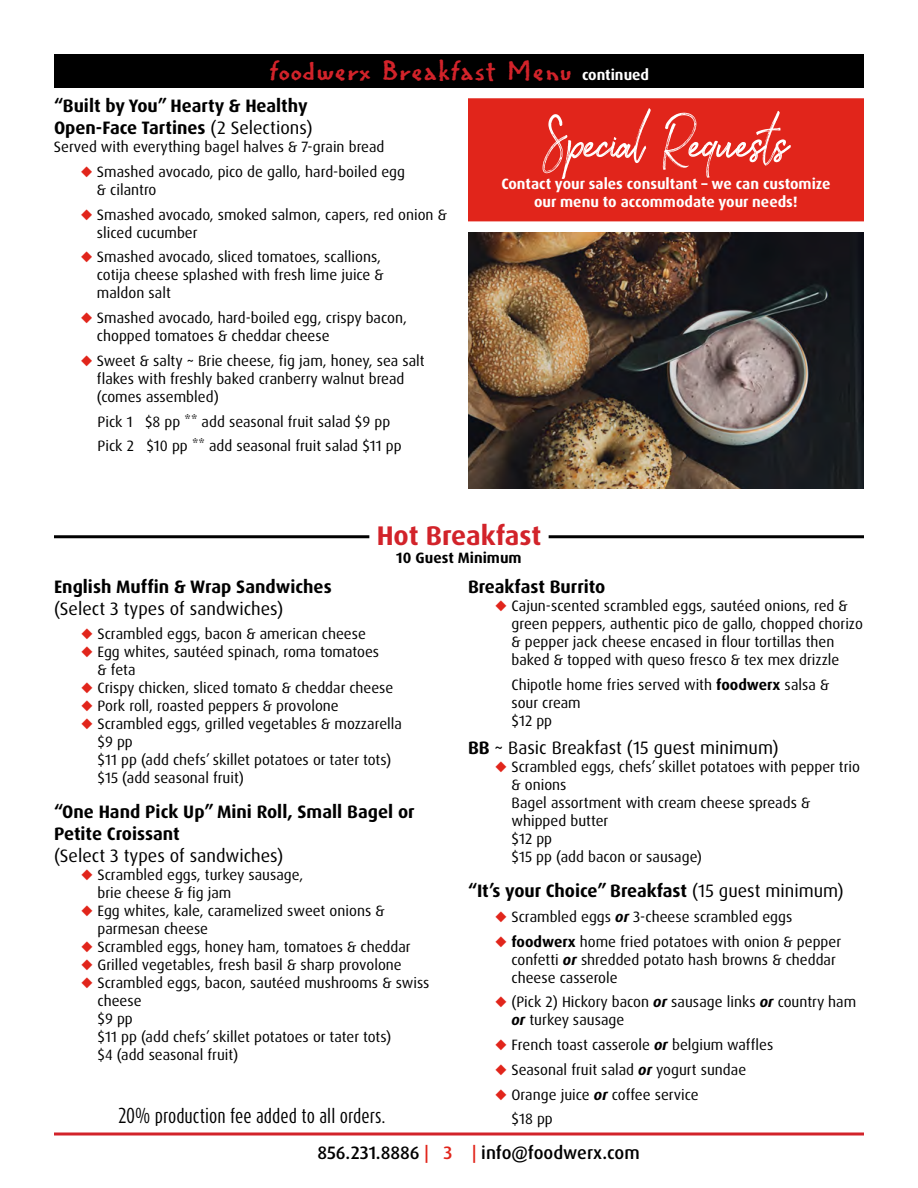
<style>
.page{position:relative;width:918px;height:1188px;background:#fff}
.page>*{position:absolute;margin:0;border:0;box-sizing:border-box;transform-origin:0 0}
.t1{font:60.6px "Brownhill Script";color:#fff}
.t2{font:30px "Regular Joe";color:#d2232a}
.t3{font:700 27px "Dax Pro";color:#d2232a}
.t4{font:700 18px/21.6px "Dax Pro";color:#000}
.t5{font:18px "Dax Pro";color:#000}
.t6{font:18px "Dax Compact Pro";color:#000}
.t7{font:500 18px "Dax Pro";color:#000}
.t8{font:15px/18px "Dax Pro";color:#000}
.t9{font:700 15px/18px "Dax Pro";color:#fff;text-align:center}
.t10{font:700 15px "Dax Pro";color:#000}
.s1{font-family:"Dax Pro";font-weight:700;font-size:15px;color:#fff}
.s2{font-weight:400}
.s3{color:#e1251b}
.s4{font-weight:700}
.s5{font-weight:700;font-style:italic}
</style>
<div class="page">
<svg style="left:54px;top:1132px;width:810px;height:4px"></svg>
<div style="left:54px;top:54px;width:810px;height:33px;background:#000"></div>
<div style="left:468px;top:98px;width:396px;height:123px;background:#e1251b;border:2px solid #e1251b"></div>
<img style="left:468px;top:232px;width:396px;height:256px">
<hr style="left:54px;top:535px;width:315px;height:3px;background:#000">
<hr style="left:549px;top:535px;width:315px;height:3px;background:#000">
<h2 class="t2" style="left:269px;top:52px;width:382px">foodwerx Breakfast Menu <span class="s1">continued</span></h2>
<h1 class="t1" style="left:543px;top:102px;width:248px">Special Requests</h1>
<p class="t9" style="left:501px;top:175px;width:331px">Contact your sales consultant – we can customize our menu to accommodate your needs!</p>
<p class="t4" style="left:54px;top:95px;width:260px">“Built by You” Hearty &amp; Healthy<br>Open-Face Tartines <span class="s2">(2 Selections)</span></p>
<p class="t8" style="left:54px;top:138px;width:332px">Served with everything bagel halves &amp; 7-grain bread</p>
<p class="t8" style="left:97px;top:163px;width:310px;text-indent:-16px"><span class="s3">◆</span> Smashed avocado, pico de gallo, hard-boiled egg &amp; cilantro</p>
<p class="t8" style="left:97px;top:205px;width:351px;text-indent:-16px"><span class="s3">◆</span> Smashed avocado, smoked salmon, capers, red onion &amp; sliced cucumber</p>
<p class="t8" style="left:97px;top:248px;width:288px;text-indent:-16px"><span class="s3">◆</span> Smashed avocado, sliced tomatoes, scallions, cotija cheese splashed with fresh lime juice &amp; maldon salt</p>
<p class="t8" style="left:97px;top:309px;width:311px;text-indent:-16px"><span class="s3">◆</span> Smashed avocado, hard-boiled egg, crispy bacon, chopped tomatoes &amp; cheddar cheese</p>
<p class="t8" style="left:97px;top:352px;width:329px;text-indent:-16px"><span class="s3">◆</span> Sweet &amp; salty ~ Brie cheese, fig jam, honey, sea salt flakes with freshly baked cranberry walnut bread (comes assembled)</p>
<p class="t8" style="left:97px;top:409px;width:306px;line-height:24.8px">Pick 1 $8 pp ** add seasonal fruit salad $9 pp<br>Pick 2 $10 pp ** add seasonal fruit salad $11 pp</p>
<h3 class="t3" style="left:377px;top:518px;width:166px">Hot Breakfast</h3>
<p class="t10" style="left:396px;top:548px;width:127px">10 Guest Minimum</p>
<p class="t4" style="left:468px;top:576px;width:139px">Breakfast Burrito</p>
<p class="t8" style="left:512px;top:597px;width:353px;text-indent:-16px"><span class="s3">◆</span> Cajun-scented scrambled eggs, sautéed onions, red &amp; green peppers, authentic pico de gallo, chopped chorizo &amp; pepper jack cheese encased in flour tortillas then baked &amp; topped with queso fresco &amp; tex mex drizzle</p>
<p class="t8" style="left:512px;top:676px;width:319px">Chipotle home fries served with <span class="s4">foodwerx</span> salsa &amp; sour cream<br>$12 pp</p>
<p class="t5" style="left:468px;top:736px;width:312px"><span class="s4">BB</span> ~ Basic Breakfast (15 guest minimum)</p>
<p class="t8" style="left:512px;top:758px;width:350px;text-indent:-16px"><span class="s3">◆</span> Scrambled eggs, chefs’ skillet potatoes with pepper trio &amp; onions<br>Bagel assortment with cream cheese spreads &amp; whipped butter<br>$12 pp<br>$15 pp (add bacon or sausage)</p>
<p class="t4" style="left:468px;top:880px;width:377px">“It’s your Choice” Breakfast <span class="s2">(15 guest minimum)</span></p>
<p class="t8" style="left:495px;top:908px;width:299px"><span class="s3">◆</span> Scrambled eggs <span class="s5">or</span> 3-cheese scrambled eggs</p>
<p class="t8" style="left:512px;top:933px;width:331px;text-indent:-16px"><span class="s3">◆</span> <span class="s4">foodwerx</span> home fried potatoes with onion &amp; pepper confetti <span class="s5">or</span> shredded potato hash browns &amp; cheddar cheese casserole</p>
<p class="t8" style="left:512px;top:993px;width:346px;text-indent:-16px"><span class="s3">◆</span> (Pick 2) Hickory bacon <span class="s5">or</span> sausage links <span class="s5">or</span> country ham <span class="s5">or</span> turkey sausage</p>
<p class="t8" style="left:495px;top:1036px;width:280px"><span class="s3">◆</span> French toast casserole <span class="s5">or</span> belgium waffles</p>
<p class="t8" style="left:495px;top:1061px;width:253px"><span class="s3">◆</span> Seasonal fruit salad <span class="s5">or</span> yogurt sundae</p>
<p class="t8" style="left:495px;top:1086px;width:205px"><span class="s3">◆</span> Orange juice <span class="s5">or</span> coffee service</p>
<p class="t6" style="left:118px;top:1104px;width:269px">20% production fee added to all orders.</p>
<p class="t8" style="left:512px;top:1110px;width:43px">$18 pp</p>
<p class="t4" style="left:54px;top:576px;width:279px">English Muffin &amp; Wrap Sandwiches</p>
<p class="t5" style="left:54px;top:597px;width:231px">(Select 3 types of sandwiches)</p>
<p class="t8" style="left:81px;top:625px;width:286px"><span class="s3">◆</span> Scrambled eggs, bacon &amp; american cheese</p>
<p class="t8" style="left:98px;top:643px;width:283px;text-indent:-16px"><span class="s3">◆</span> Egg whites, sautéed spinach, roma tomatoes &amp; feta</p>
<p class="t8" style="left:81px;top:679px;width:314px"><span class="s3">◆</span> Crispy chicken, sliced tomato &amp; cheddar cheese</p>
<p class="t8" style="left:81px;top:697px;width:259px"><span class="s3">◆</span> Pork roll, roasted peppers &amp; provolone</p>
<p class="t8" style="left:98px;top:715px;width:306px;text-indent:-16px"><span class="s3">◆</span> Scrambled eggs, grilled vegetables &amp; mozzarella $9 pp<br>$11 pp (add chefs’ skillet potatoes or tater tots) $15 (add seasonal fruit)</p>
<p class="t4" style="left:54px;top:802px;width:362px">“One Hand Pick Up” Mini Roll, Small Bagel or<br>Petite Croissant</p>
<p class="t5" style="left:54px;top:844px;width:231px">(Select 3 types of sandwiches)</p>
<p class="t8" style="left:98px;top:866px;width:207px;text-indent:-16px"><span class="s3">◆</span> Scrambled eggs, turkey sausage, brie cheese &amp; fig jam</p>
<p class="t8" style="left:98px;top:902px;width:289px;text-indent:-16px"><span class="s3">◆</span> Egg whites, kale, caramelized sweet onions &amp; parmesan cheese</p>
<p class="t8" style="left:81px;top:938px;width:331px"><span class="s3">◆</span> Scrambled eggs, honey ham, tomatoes &amp; cheddar</p>
<p class="t8" style="left:81px;top:956px;width:322px"><span class="s3">◆</span> Grilled vegetables, fresh basil &amp; sharp provolone</p>
<p class="t8" style="left:98px;top:974px;width:334px;text-indent:-16px"><span class="s3">◆</span> Scrambled eggs, bacon, sautéed mushrooms &amp; swiss cheese<br>$9 pp<br>$11 pp (add chefs’ skillet potatoes or tater tots)<br>$4 (add seasonal fruit)</p>
<p class="t7" style="left:317px;top:1141px;width:324px">856.231.8886 <span class="s3">| 3 |</span> info@foodwerx.com</p>
</div>
